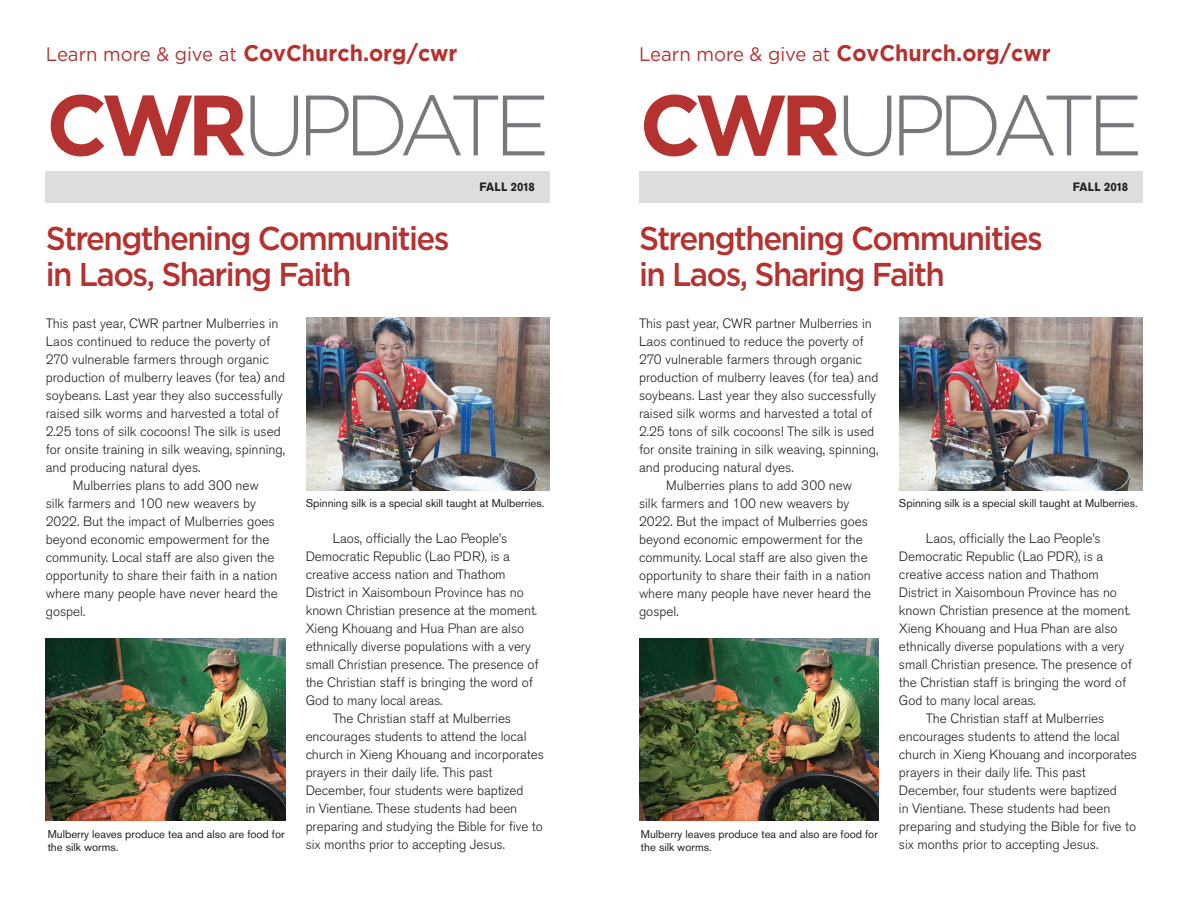
<style>
.page{position:relative;width:1188px;height:918px;background:#fff}
.page>*{position:absolute;margin:0;border:0;box-sizing:border-box;transform-origin:0 0}
.t1{font:300 85.5px "Gotham";letter-spacing:-.1em;color:#76787b}
.t2{font:500 33px/36px "Gotham";letter-spacing:-.05em;color:#b4322f;scale:.95 1}
.t3{font:700 22.5px "Gotham";color:#b4322f;scale:.95 1}
.t4{font:300 13.5px "Akzidenz Grotesk BE";letter-spacing:-.005em;color:#231f20}
.t5{font:700 12px "Akzidenz Grotesk BE";letter-spacing:-.025em;color:#231f20;scale:.95 1}
.t6{font:11.25px/13.5px "Akzidenz Grotesk BE";color:#231f20}
.s1{font-weight:400;font-size:19.5px}
.s2{font-weight:700;color:#b4322f}
</style>
<div class="page">
<div style="left:46px;top:171px;width:504px;height:31px;background:#dcdddf"></div>
<img style="left:46px;top:639px;width:239px;height:181px">
<img style="left:306px;top:317px;width:244px;height:173px">
<div style="left:639px;top:171px;width:504px;height:31px;background:#dcdddf"></div>
<img style="left:639px;top:639px;width:239px;height:181px">
<img style="left:900px;top:317px;width:243px;height:173px">
<h3 class="t3" style="left:46px;top:40px;width:435px"><span class="s1">Learn more &amp; give at</span> CovChurch.org/cwr</h3>
<h3 class="t3" style="left:639px;top:40px;width:435px"><span class="s1">Learn more &amp; give at</span> CovChurch.org/cwr</h3>
<h1 class="t1" style="left:46px;top:71px;width:505px"><span class="s2">CWR</span>UPDATE</h1>
<h1 class="t1" style="left:640px;top:71px;width:505px"><span class="s2">CWR</span>UPDATE</h1>
<p class="t5" style="left:480px;top:180px;width:60px">FALL 2018</p>
<p class="t5" style="left:1073px;top:180px;width:60px">FALL 2018</p>
<h2 class="t2" style="left:46px;top:220px;width:427px">Strengthening Communities in Laos, Sharing Faith</h2>
<p class="t4" style="left:46px;top:316px;width:234px">This past year, CWR partner Mulberries in</p>
<p class="t4" style="left:46px;top:334px;width:226px">Laos continued to reduce the poverty of</p>
<p class="t4" style="left:46px;top:352px;width:225px">270 vulnerable farmers through organic</p>
<p class="t4" style="left:46px;top:370px;width:241px">production of mulberry leaves (for tea) and</p>
<p class="t4" style="left:46px;top:388px;width:239px">soybeans. Last year they also successfully</p>
<p class="t4" style="left:46px;top:406px;width:235px">raised silk worms and harvested a total of</p>
<p class="t4" style="left:46px;top:424px;width:237px">2.25 tons of silk cocoons! The silk is used</p>
<p class="t4" style="left:46px;top:442px;width:241px">for onsite training in silk weaving, spinning,</p>
<p class="t4" style="left:46px;top:460px;width:156px">and producing natural dyes.</p>
<p class="t4" style="left:73px;top:478px;width:188px">Mulberries plans to add 300 new</p>
<p class="t4" style="left:46px;top:496px;width:212px">silk farmers and 100 new weavers by</p>
<p class="t4" style="left:46px;top:514px;width:230px">2022. But the impact of Mulberries goes</p>
<p class="t4" style="left:46px;top:532px;width:225px">beyond economic empowerment for the</p>
<p class="t4" style="left:46px;top:550px;width:230px">community. Local staff are also given the</p>
<p class="t4" style="left:46px;top:568px;width:233px">opportunity to share their faith in a nation</p>
<p class="t4" style="left:46px;top:586px;width:234px">where many people have never heard the</p>
<p class="t4" style="left:46px;top:604px;width:41px">gospel.</p>
<p class="t6" style="left:306px;top:496px;width:240px">Spinning silk is a special skill taught at Mulberries.</p>
<p class="t4" style="left:333px;top:530px;width:176px">Laos, officially the Lao People’s</p>
<p class="t4" style="left:306px;top:548px;width:206px">Democratic Republic (Lao PDR), is a</p>
<p class="t4" style="left:306px;top:566px;width:202px">creative access nation and Thathom</p>
<p class="t4" style="left:306px;top:584px;width:220px">District in Xaisomboun Province has no</p>
<p class="t4" style="left:306px;top:602px;width:233px">known Christian presence at the moment.</p>
<p class="t4" style="left:306px;top:620px;width:220px">Xieng Khouang and Hua Phan are also</p>
<p class="t4" style="left:306px;top:638px;width:227px">ethnically diverse populations with a very</p>
<p class="t4" style="left:306px;top:656px;width:235px">small Christian presence. The presence of</p>
<p class="t4" style="left:306px;top:674px;width:229px">the Christian staff is bringing the word of</p>
<p class="t4" style="left:306px;top:692px;width:138px">God to many local areas.</p>
<p class="t4" style="left:333px;top:710px;width:180px">The Christian staff at Mulberries</p>
<p class="t4" style="left:306px;top:728px;width:222px">encourages students to attend the local</p>
<p class="t4" style="left:306px;top:746px;width:240px">church in Xieng Khouang and incorporates</p>
<p class="t4" style="left:306px;top:764px;width:188px">prayers in their daily life. This past</p>
<p class="t4" style="left:306px;top:782px;width:219px">December, four students were baptized</p>
<p class="t4" style="left:306px;top:800px;width:213px">in Vientiane. These students had been</p>
<p class="t4" style="left:306px;top:818px;width:239px">preparing and studying the Bible for five to</p>
<p class="t4" style="left:306px;top:836px;width:201px">six months prior to accepting Jesus.</p>
<p class="t6" style="left:48px;top:827px;width:238px">Mulberry leaves produce tea and also are food for the silk worms.</p>
<h2 class="t2" style="left:639px;top:220px;width:427px">Strengthening Communities in Laos, Sharing Faith</h2>
<p class="t4" style="left:639px;top:316px;width:234px">This past year, CWR partner Mulberries in</p>
<p class="t4" style="left:639px;top:334px;width:226px">Laos continued to reduce the poverty of</p>
<p class="t4" style="left:639px;top:352px;width:225px">270 vulnerable farmers through organic</p>
<p class="t4" style="left:639px;top:370px;width:241px">production of mulberry leaves (for tea) and</p>
<p class="t4" style="left:639px;top:388px;width:239px">soybeans. Last year they also successfully</p>
<p class="t4" style="left:639px;top:406px;width:235px">raised silk worms and harvested a total of</p>
<p class="t4" style="left:639px;top:424px;width:237px">2.25 tons of silk cocoons! The silk is used</p>
<p class="t4" style="left:639px;top:442px;width:241px">for onsite training in silk weaving, spinning,</p>
<p class="t4" style="left:639px;top:460px;width:156px">and producing natural dyes.</p>
<p class="t4" style="left:666px;top:478px;width:188px">Mulberries plans to add 300 new</p>
<p class="t4" style="left:639px;top:496px;width:212px">silk farmers and 100 new weavers by</p>
<p class="t4" style="left:639px;top:514px;width:230px">2022. But the impact of Mulberries goes</p>
<p class="t4" style="left:639px;top:532px;width:225px">beyond economic empowerment for the</p>
<p class="t4" style="left:639px;top:550px;width:230px">community. Local staff are also given the</p>
<p class="t4" style="left:639px;top:568px;width:233px">opportunity to share their faith in a nation</p>
<p class="t4" style="left:639px;top:586px;width:234px">where many people have never heard the</p>
<p class="t4" style="left:639px;top:604px;width:41px">gospel.</p>
<p class="t6" style="left:899px;top:496px;width:240px">Spinning silk is a special skill taught at Mulberries.</p>
<p class="t4" style="left:926px;top:530px;width:176px">Laos, officially the Lao People’s</p>
<p class="t4" style="left:899px;top:548px;width:206px">Democratic Republic (Lao PDR), is a</p>
<p class="t4" style="left:899px;top:566px;width:202px">creative access nation and Thathom</p>
<p class="t4" style="left:899px;top:584px;width:220px">District in Xaisomboun Province has no</p>
<p class="t4" style="left:899px;top:602px;width:233px">known Christian presence at the moment.</p>
<p class="t4" style="left:899px;top:620px;width:220px">Xieng Khouang and Hua Phan are also</p>
<p class="t4" style="left:899px;top:638px;width:227px">ethnically diverse populations with a very</p>
<p class="t4" style="left:899px;top:656px;width:235px">small Christian presence. The presence of</p>
<p class="t4" style="left:899px;top:674px;width:229px">the Christian staff is bringing the word of</p>
<p class="t4" style="left:899px;top:692px;width:138px">God to many local areas.</p>
<p class="t4" style="left:926px;top:710px;width:180px">The Christian staff at Mulberries</p>
<p class="t4" style="left:899px;top:728px;width:222px">encourages students to attend the local</p>
<p class="t4" style="left:899px;top:746px;width:240px">church in Xieng Khouang and incorporates</p>
<p class="t4" style="left:899px;top:764px;width:188px">prayers in their daily life. This past</p>
<p class="t4" style="left:899px;top:782px;width:219px">December, four students were baptized</p>
<p class="t4" style="left:899px;top:800px;width:213px">in Vientiane. These students had been</p>
<p class="t4" style="left:899px;top:818px;width:239px">preparing and studying the Bible for five to</p>
<p class="t4" style="left:899px;top:836px;width:201px">six months prior to accepting Jesus.</p>
<p class="t6" style="left:641px;top:827px;width:238px">Mulberry leaves produce tea and also are food for the silk worms.</p>
</div>
